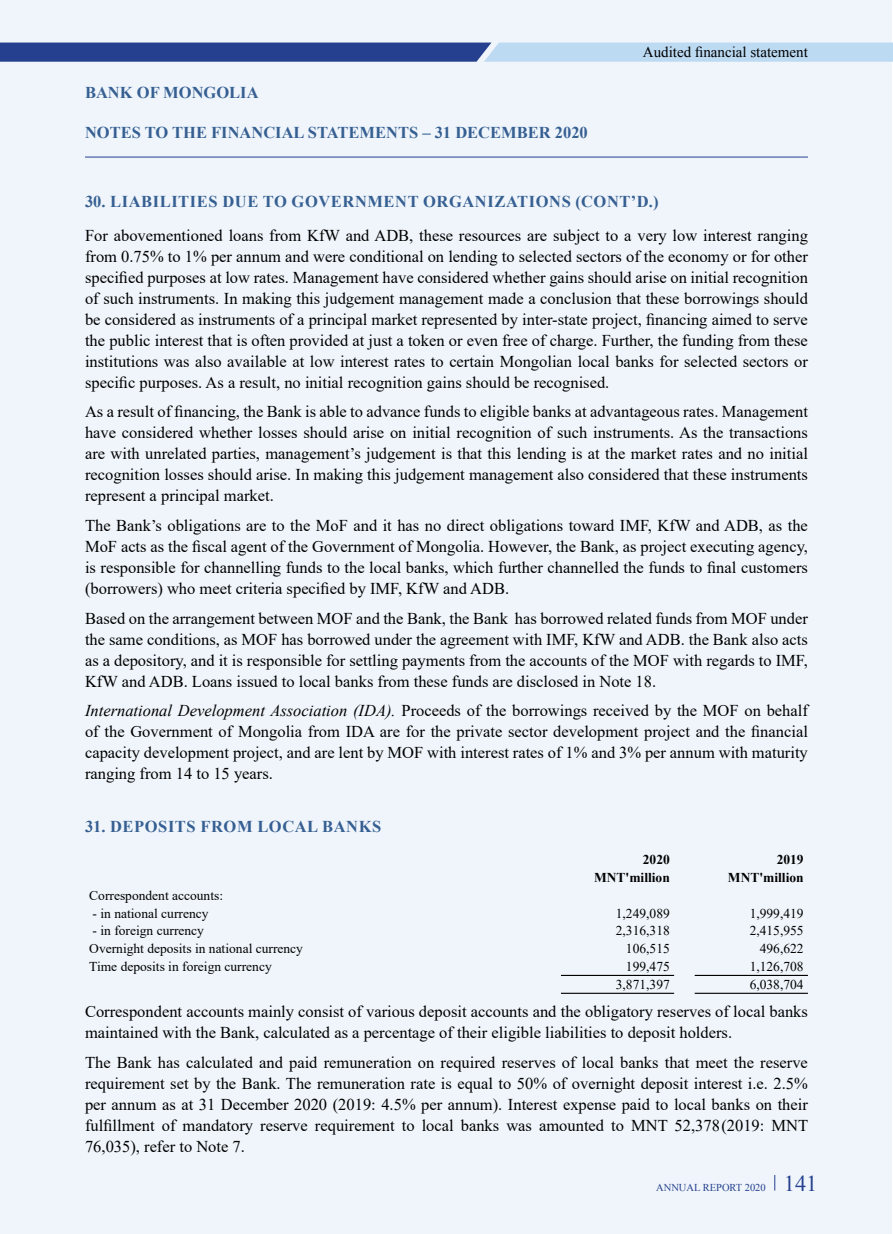
<style>
.page{position:relative;width:893px;height:1234px;background:#fff}
.page>*{position:absolute;margin:0;border:0;box-sizing:border-box;transform-origin:0 0}
.t1{font:16.5px/21px "Times New Roman";color:#000;text-align:justify}
.t2{font:700 16.5px "Times New Roman";letter-spacing:.035em;color:#365f92}
.t3{font:700 16.5px "Mogul Times New Roman";color:#365f92}
.t4{font:15px "Mogul Times New Roman";color:#000}
.t5{font:13.5px "Times New Roman";color:#000}
.t6{font:700 13.5px "Times New Roman";color:#000}
.t7{font:10.5px "Mogul Times New Roman";color:#25408f}
.s1{font-style:italic}
.s2{font-size:22.5px}
</style>
<div class="page">
<div style="left:0;top:0;width:891px;height:1233px;background:#eff5fb"></div>
<svg style="left:0;top:43px;width:893px;height:19px;background:#6c88bd"></svg>
<hr style="left:85px;top:157px;width:723px;height:1px;background:#25408f">
<svg style="left:774px;top:1175px;width:1px;height:15px"></svg>
<hr style="left:561px;top:974px;width:113px;height:1px;background:#000">
<hr style="left:561px;top:992px;width:113px;height:1px;background:#000">
<hr style="left:695px;top:974px;width:113px;height:1px;background:#000">
<hr style="left:695px;top:992px;width:113px;height:1px;background:#000">
<p class="t3" style="left:85px;top:81px;width:175px">BANK OF MONGOLIA</p>
<p class="t3" style="left:85px;top:121px;width:504px">NOTES TO THE FINANCIAL STATEMENTS – 31 DECEMBER 2020</p>
<p class="t4" style="left:643px;top:42px;width:166px">Audited financial statement</p>
<p class="t2" style="left:85px;top:189px;width:575px">30. LIABILITIES DUE TO GOVERNMENT ORGANIZATIONS (CONT’D.)</p>
<p class="t1" style="left:85px;top:224px;width:724px">For abovementioned loans from KfW and ADB, these resources are subject to a very low interest ranging from 0.75% to 1% per annum and were conditional on lending to selected sectors of the economy or for other specified purposes at low rates. Management have considered whether gains should arise on initial recognition of such instruments. In making this judgement management made a conclusion that these borrowings should be considered as instruments of a principal market represented by inter-state project, financing aimed to serve the public interest that is often provided at just a token or even free of charge. Further, the funding from these institutions was also available at low interest rates to certain Mongolian local banks for selected sectors or specific purposes. As a result, no initial recognition gains should be recognised.</p>
<p class="t1" style="left:85px;top:401px;width:724px">As a result of financing, the Bank is able to advance funds to eligible banks at advantageous rates. Management have considered whether losses should arise on initial recognition of such instruments. As the transactions are with unrelated parties, management’s judgement is that this lending is at the market rates and no initial recognition losses should arise. In making this judgement management also considered that these instruments represent a principal market.</p>
<p class="t1" style="left:85px;top:514px;width:724px">The Bank’s obligations are to the MoF and it has no direct obligations toward IMF, KfW and ADB, as the MoF acts as the fiscal agent of the Government of Mongolia. However, the Bank, as project executing agency, is responsible for channelling funds to the local banks, which further channelled the funds to final customers (borrowers) who meet criteria specified by IMF, KfW and ADB.</p>
<p class="t1" style="left:85px;top:607px;width:724px">Based on the arrangement between MOF and the Bank, the Bank has borrowed related funds from MOF under the same conditions, as MOF has borrowed under the agreement with IMF, KfW and ADB. the Bank also acts as a depository, and it is responsible for settling payments from the accounts of the MOF with regards to IMF, KfW and ADB. Loans issued to local banks from these funds are disclosed in Note 18.</p>
<p class="t1" style="left:85px;top:699px;width:724px"><span class="s1">International Development Association (IDA).</span> Proceeds of the borrowings received by the MOF on behalf of the Government of Mongolia from IDA are for the private sector development project and the financial capacity development project, and are lent by MOF with interest rates of 1% and 3% per annum with maturity ranging from 14 to 15 years.</p>
<p class="t2" style="left:85px;top:814px;width:298px">31. DEPOSITS FROM LOCAL BANKS</p>
<p class="t6" style="left:643px;top:849px;width:28px">2020</p>
<p class="t6" style="left:777px;top:849px;width:28px">2019</p>
<p class="t6" style="left:594px;top:867px;width:77px">MNT'MILLION</p>
<p class="t6" style="left:728px;top:867px;width:77px">MNT'MILLION</p>
<p class="t5" style="left:89px;top:885px;width:135px">Correspondent accounts:</p>
<p class="t5" style="left:93px;top:903px;width:117px">- in national currency</p>
<p class="t5" style="left:616px;top:903px;width:55px">1,249,089</p>
<p class="t5" style="left:750px;top:903px;width:55px">1,999,419</p>
<p class="t5" style="left:93px;top:921px;width:113px">- in foreign currency</p>
<p class="t5" style="left:616px;top:921px;width:55px">2,316,318</p>
<p class="t5" style="left:750px;top:921px;width:55px">2,415,955</p>
<p class="t5" style="left:89px;top:939px;width:215px">Overnight deposits in national currency</p>
<p class="t5" style="left:626px;top:939px;width:45px">106,515</p>
<p class="t5" style="left:760px;top:939px;width:45px">496,622</p>
<p class="t5" style="left:89px;top:956px;width:184px">Time deposits in foreign currency</p>
<p class="t5" style="left:626px;top:956px;width:45px">199,475</p>
<p class="t5" style="left:750px;top:956px;width:55px">1,126,708</p>
<p class="t5" style="left:616px;top:974px;width:55px">3,871,397</p>
<p class="t5" style="left:750px;top:974px;width:55px">6,038,704</p>
<p class="t1" style="left:85px;top:1000px;width:724px">Correspondent accounts mainly consist of various deposit accounts and the obligatory reserves of local banks maintained with the Bank, calculated as a percentage of their eligible liabilities to deposit holders.</p>
<p class="t1" style="left:85px;top:1051px;width:725px">The Bank has calculated and paid remuneration on required reserves of local banks that meet the reserve requirement set by the Bank. The remuneration rate is equal to 50% of overnight deposit interest i.e. 2.5% per annum as at 31 December 2020 (2019: 4.5% per annum). Interest expense paid to local banks on their fulfillment of mandatory reserve requirement to local banks was amounted to MNT 52,378 (2019: MNT 76,035), refer to Note 7.</p>
<p class="t7" style="left:656px;top:1179px;width:163px">ANNUAL REPORT 2020 <span class="s2">141</span></p>
</div>
